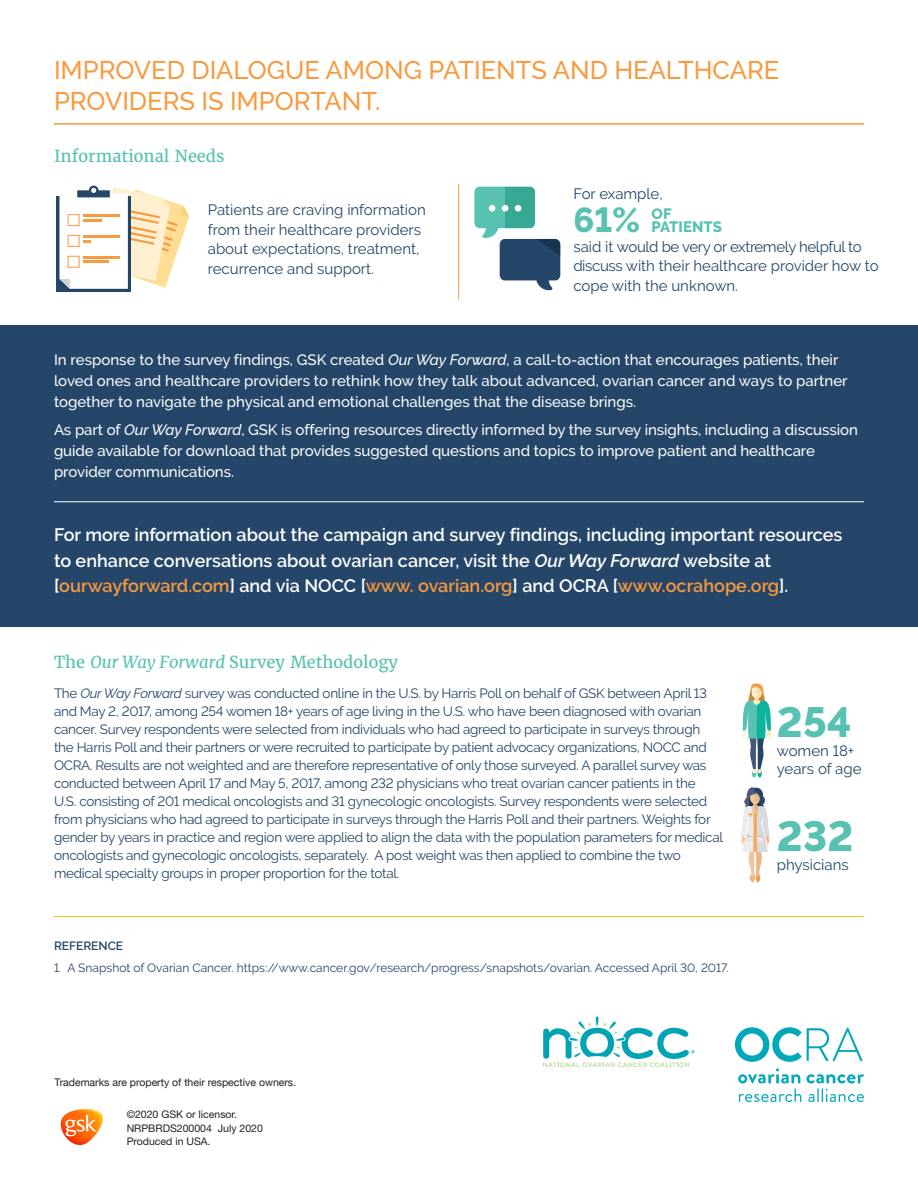
<style>
.page{position:relative;width:918px;height:1188px;background:#fff}
.page>*{position:absolute;margin:0;border:0;box-sizing:border-box;transform-origin:0 0}
.t1{font:800 42px "Raleway";color:#58c2b2}
._07_Aqua_Number_Text{font:800 34.5px "Raleway";color:#58c2b2}
._04_Orange_Headline{font:500 25.5px/30.6px "Raleway";color:#f89a3f}
._15_More_info_white{font:600 18px/25.5px "Raleway";color:#fff}
._06_Aqua_Headline_In{font:16.5px "Merriweather";color:#58c2b2}
._03_White_text{font:500 15px/21px "Raleway";letter-spacing:-.005em;color:#fff}
._08_Infographic_Blue{font:15px/19.5px "Raleway";color:#254668}
._05_Blue_body_copy{font:15px/18px "Raleway";color:#254668}
._09_Infographic_Aqua{font:800 15px/13.5px "Raleway";color:#58c2b2}
._05_Blue_body_copy-2{font:13.5px/18px "Raleway";letter-spacing:-.02em;color:#254668}
.t2{font:12px "Raleway";color:#254668}
.t3{font:600 12px "Raleway";color:#254668}
.Body{font:10.5px "Helvetica Neue LT Std";color:#231f20}
.body{font:10.5px "Helvetica Neue";color:#231f20}
.s1{font-style:italic}
.s2{color:#f89a3f}
</style>
<div class="page">
<div style="left:0;top:325px;width:918px;height:301px;background:#254668"></div>
<hr style="left:54px;top:123px;width:810px;height:2px;background:#f89a3f">
<hr style="left:458px;top:184px;width:1px;height:115px;background:#f89a3f">
<div style="left:57px;top:196px;width:74px;height:96px;background:#254668"></div>
<svg style="left:59px;top:186px;width:130px;height:103px"></svg>
<hr style="left:83px;top:256px;width:36px;height:3px;background:#f89a3f">
<hr style="left:83px;top:261px;width:25px;height:2px;background:#f89a3f">
<svg style="left:474px;top:187px;width:86px;height:103px"></svg>
<div style="left:489px;top:205px;width:7px;height:7px;background:#fff;border-radius:50%"></div>
<div style="left:502px;top:205px;width:6px;height:7px;background:#fff;border-radius:50%"></div>
<div style="left:515px;top:205px;width:6px;height:7px;background:#fff;border-radius:50%"></div>
<svg style="left:543px;top:1017px;width:152px;height:50px"></svg>
<svg style="left:738px;top:1068px;width:126px;height:34px"></svg>
<svg style="left:735px;top:1027px;width:128px;height:35px"></svg>
<hr style="left:54px;top:501px;width:810px;height:1px;background:#fff">
<hr style="left:54px;top:916px;width:810px;height:1px;background:#fec214">
<svg style="left:742px;top:683px;width:29px;height:95px"></svg>
<svg style="left:740px;top:787px;width:30px;height:96px"></svg>
<svg style="left:61px;top:1109px;width:42px;height:36px"></svg>
<p class="_04_Orange_Headline" style="left:54px;top:55px;width:727px">IMPROVED DIALOGUE AMONG PATIENTS AND HEALTHCARE<br>PROVIDERS IS IMPORTANT.</p>
<p class="_06_Aqua_Headline_In" style="left:54px;top:146px;width:172px">Informational Needs</p>
<p class="_08_Infographic_Blue" style="left:208px;top:200px;width:219px">Patients are craving information from their healthcare providers about expectations, treatment, recurrence and support.</p>
<p class="_08_Infographic_Blue" style="left:573px;top:184px;width:91px">For example,</p>
<p class="_08_Infographic_Blue" style="left:573px;top:237px;width:307px">said it would be very or extremely helpful to discuss with their healthcare provider how to cope with the unknown.</p>
<p class="_07_Aqua_Number_Text" style="left:573px;top:201px;width:68px">61%</p>
<p class="_09_Infographic_Aqua" style="left:652px;top:207px;width:72px">OF<br>PATIENTS</p>
<p class="_03_White_text" style="left:54px;top:350px;width:795px">In response to the survey findings, GSK created <span class="s1">Our Way Forward</span>, a call-to-action that encourages patients, their loved ones and healthcare providers to rethink how they talk about advanced, ovarian cancer and ways to partner together to navigate the physical and emotional challenges that the disease brings.</p>
<p class="_03_White_text" style="left:54px;top:419px;width:805px">As part of <span class="s1">Our Way Forward</span>, GSK is offering resources directly informed by the survey insights, including a discussion guide available for download that provides suggested questions and topics to improve patient and healthcare provider communications.</p>
<p class="_15_More_info_white" style="left:54px;top:522px;width:790px">For more information about the campaign and survey findings, including important resources to enhance conversations about ovarian cancer, visit the <span class="s1">Our Way Forward</span> website at [<span class="s2">ourwayforward.com</span>] and via NOCC [<span class="s2">www. ovarian.org</span>] and OCRA [<span class="s2">www.ocrahope.org</span>].</p>
<p class="_06_Aqua_Headline_In" style="left:54px;top:652px;width:346px">The <span class="s1">Our Way Forward</span> Survey Methodology</p>
<p class="_05_Blue_body_copy-2" style="left:54px;top:684px;width:671px">The <span class="s1">Our Way Forward</span> survey was conducted online in the U.S. by Harris Poll on behalf of GSK between April 13 and May 2, 2017, among 254 women 18+ years of age living in the U.S. who have been diagnosed with ovarian cancer. Survey respondents were selected from individuals who had agreed to participate in surveys through the Harris Poll and their partners or were recruited to participate by patient advocacy organizations, NOCC and OCRA. Results are not weighted and are therefore representative of only those surveyed. A parallel survey was conducted between April 17 and May 5, 2017, among 232 physicians who treat ovarian cancer patients in the<br>U.S. consisting of 201 medical oncologists and 31 gynecologic oncologists. Survey respondents were selected from physicians who had agreed to participate in surveys through the Harris Poll and their partners. Weights for gender by years in practice and region were applied to align the data with the population parameters for medical oncologists and gynecologic oncologists, separately. A post weight was then applied to combine the two medical specialty groups in proper proportion for the total.</p>
<p class="t3" style="left:54px;top:939px;width:71px">REFERENCE</p>
<p class="t2" style="left:54px;top:961px;width:676px">1. A Snapshot of Ovarian Cancer. https://www.cancer.gov/research/progress/snapshots/ovarian. Accessed April 30, 2017.</p>
<p class="body" style="left:55px;top:1074px;width:243px">Trademarks are property of their respective owners.</p>
<p class="Body" style="left:127px;top:1108px;width:112px">©2020 GSK or licensor.</p>
<p class="Body" style="left:127px;top:1122px;width:138px">NRPBRDS200004 July 2020</p>
<p class="Body" style="left:127px;top:1135px;width:85px">Produced in USA.</p>
<p class="t1" style="left:777px;top:699px;width:76px">254</p>
<p class="_05_Blue_body_copy" style="left:777px;top:742px;width:86px">women 18+ years of age</p>
<p class="t1" style="left:777px;top:812px;width:78px">232</p>
<p class="_05_Blue_body_copy" style="left:777px;top:855px;width:74px">physicians</p>
</div>
